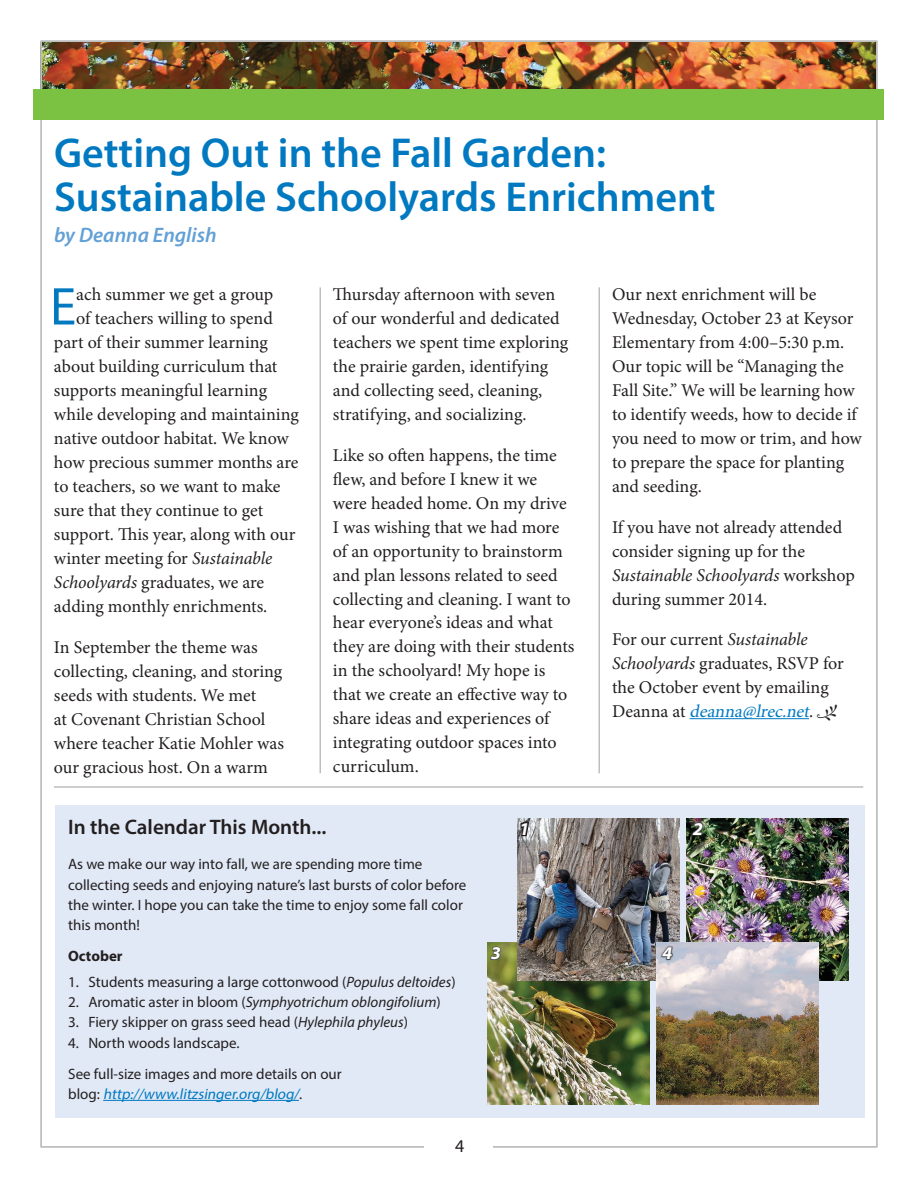
<style>
.page{position:relative;width:918px;height:1188px;background:#fff}
.page>*{position:absolute;margin:0;border:0;box-sizing:border-box;transform-origin:0 0}
.t1{font:53.55px "Myriad Pro";color:#0079c1}
.t2{font:600 42px/45px "Myriad Pro";color:#0079c1}
.t3{font:600 21px "Myriad Pro";color:#231f20}
.t4{font:italic 600 21px "Myriad Pro";color:#62a0d6}
.t5{font:18px/24px "Minion Pro";color:#231f20}
.t6{font:italic 700 18px "Myriad Pro";color:#fff}
.t7{font:18px "Myriad Pro";color:#231f20}
.t8{font:15px/20.2px "Myriad Pro";color:#231f20}
.t9{font:italic 15px "Myriad Pro";color:#231f20}
.t10{font:italic 15px "Myriad Pro";color:#0079c1}
.t11{font:700 15px "Myriad Pro";color:#231f20}
.s1{font-style:italic}
.s2{font-style:italic;color:#0079c1}
.s3{font-family:"Kfon";font-size:17.25px}
.s4{font-style:normal}
.s5{font-style:normal;color:#231f20}
</style>
<div class="page">
<img style="left:43px;top:43px;width:832px;height:46px">
<div style="left:34px;top:89px;width:850px;height:31px;background:#7bc142"></div>
<hr style="left:690px;top:718px;width:119px;height:1px;background:#0079c1">
<div style="left:55px;top:806px;width:810px;height:312px;background:#e1e9f6"></div>
<hr style="left:103px;top:1100px;width:196px;height:1px;background:#0079c1">
<img style="left:487px;top:943px;width:162px;height:162px">
<img style="left:517px;top:818px;width:162px;height:162px">
<img style="left:687px;top:818px;width:162px;height:162px">
<img style="left:657px;top:943px;width:162px;height:162px">
<svg style="left:519px;top:820px;width:12px;height:18px"></svg>
<svg style="left:691px;top:821px;width:14px;height:15px"></svg>
<svg style="left:489px;top:946px;width:13px;height:15px"></svg>
<div style="left:660px;top:945px;width:15px;height:17px;background:#231f20;opacity:.41"></div>
<svg style="left:661px;top:945px;width:13px;height:16px"></svg>
<hr style="left:54px;top:786px;width:809px;height:2px;background:#bcbec0">
<hr style="left:320px;top:287px;width:1px;height:486px;background:#bcbec0">
<hr style="left:598px;top:287px;width:2px;height:486px;background:#bcbec0">
<h2 class="t2" style="left:54px;top:129px;width:663px">Getting Out in the Fall Garden:<br>Sustainable Schoolyards Enrichment</h2>
<p class="t4" style="left:54px;top:222px;width:164px">by Deanna English</p>
<h1 class="t1" style="left:50px;top:274px;width:28px">E</h1>
<p class="t5" style="left:76px;top:283px;width:199px">ach summer we get a group</p>
<p class="t5" style="left:76px;top:307px;width:198px">of teachers willing to spend</p>
<p class="t5" style="left:54px;top:331px;width:215px">part of their summer learning</p>
<p class="t5" style="left:54px;top:355px;width:225px">about building curriculum that</p>
<p class="t5" style="left:54px;top:379px;width:215px">supports meaningful learning</p>
<p class="t5" style="left:54px;top:403px;width:246px">while developing and maintaining</p>
<p class="t5" style="left:54px;top:427px;width:236px">native outdoor habitat. We know</p>
<p class="t5" style="left:54px;top:451px;width:246px">how precious summer months are</p>
<p class="t5" style="left:54px;top:475px;width:228px">to teachers, so we want to make</p>
<p class="t5" style="left:54px;top:499px;width:211px">sure that they continue to get</p>
<p class="t5" style="left:54px;top:523px;width:243px">support. This year, along with our</p>
<p class="t5" style="left:54px;top:547px;width:220px">winter meeting for <span class="s1">Sustainable</span></p>
<p class="t5" style="left:54px;top:571px;width:212px"><span class="s1">Schoolyards</span> graduates, we are</p>
<p class="t5" style="left:54px;top:595px;width:215px">adding monthly enrichments.</p>
<p class="t5" style="left:54px;top:635px;width:232px">In September the theme was collecting, cleaning, and storing seeds with students. We met<br>at Covenant Christian School where teacher Katie Mohler was our gracious host. On a warm</p>
<p class="t5" style="left:333px;top:283px;width:237px">Thursday afternoon with seven of our wonderful and dedicated teachers we spent time exploring the prairie garden, identifying and collecting seed, cleaning, stratifying, and socializing.</p>
<p class="t5" style="left:333px;top:443px;width:243px">Like so often happens, the time flew, and before I knew it we were headed home. On my drive<br>I was wishing that we had more of an opportunity to brainstorm and plan lessons related to seed collecting and cleaning. I want to hear everyone’s ideas and what they are doing with their students in the schoolyard! My hope is that we create an effective way to share ideas and experiences of integrating outdoor spaces into curriculum.</p>
<p class="t5" style="left:612px;top:283px;width:251px">Our next enrichment will be<br>Wednesday, October 23 at Keysor<br>Elementary from 4:00–5:30 p.m.<br>Our topic will be “Managing the<br>Fall Site.” We will be learning how to identify weeds, how to decide if you need to mow or trim, and how to prepare the space for planting and seeding.</p>
<p class="t5" style="left:612px;top:515px;width:244px">If you have not already attended consider signing up for the<br><span class="s1">Sustainable Schoolyards</span> workshop during summer 2014.</p>
<p class="t5" style="left:612px;top:627px;width:233px">For our current <span class="s1">Sustainable<br>Schoolyards</span> graduates, RSVP for the October event by emailing<br>D e a n n a at <span class="s2">deanna@lrec.net</span>. <span class="s3">O</span></p>
<p class="t3" style="left:68px;top:814px;width:260px">In the Calendar This Month...</p>
<p class="t8" style="left:68px;top:854px;width:400px">As we make our way into fall, we are spending more time collecting seeds and enjoying nature’s last bursts of color before the winter. I hope you can take the time to enjoy some fall color this month!</p>
<p class="t11" style="left:68px;top:946px;width:56px">October</p>
<p class="t8" style="left:68px;top:971px;width:389px">1. Students measuring a large cottonwood (<span class="s1">Populus deltoides</span>)</p>
<p class="t9" style="left:68px;top:993px;width:374px"><span class="s4">2. Aromatic aster in bloom (</span>Symphyotrichum oblongifolium<span class="s4">)</span></p>
<p class="t8" style="left:68px;top:1012px;width:341px">3. Fiery skipper on grass seed head (<span class="s1">Hylephila phyleus</span>)</p>
<p class="t8" style="left:68px;top:1027px;width:275px;line-height:31px">4. North woods landscape.<br>See full-size images and more details on our</p>
<p class="t10" style="left:68px;top:1085px;width:235px"><span class="s5">b l o g :</span> http://www.litzsinger.org/blog/<span class="s5">.</span></p>
<p class="t7" style="left:455px;top:1135px;width:11px">4</p>
<p class="t6" style="left:519px;top:817px;width:15px">1</p>
<p class="t6" style="left:692px;top:817px;width:15px">2</p>
<p class="t6" style="left:490px;top:941px;width:15px">3</p>
<p class="t6" style="left:661px;top:941px;width:15px">4</p>
</div>
